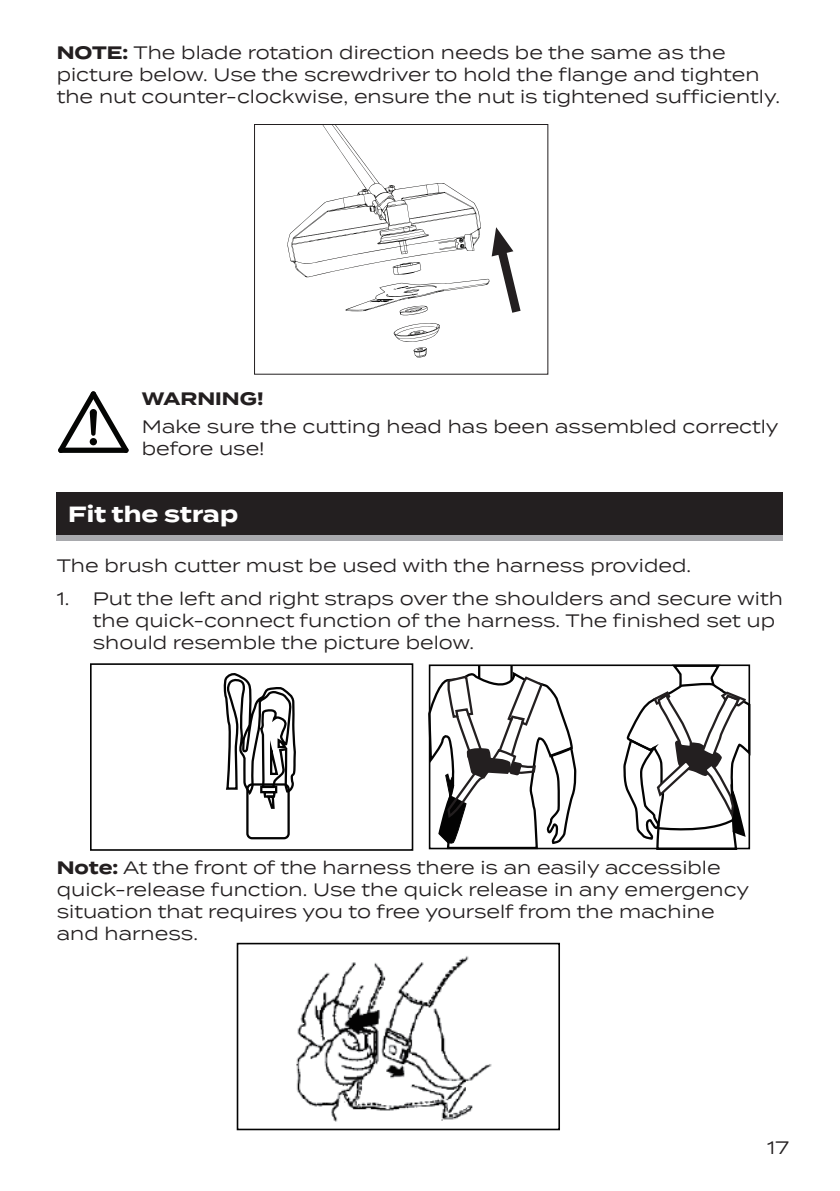
<style>
.page{position:relative;width:840px;height:1191px;background:#fff}
.page>*{position:absolute;margin:0;border:0;box-sizing:border-box;transform-origin:0 0}
.t1{font:700 22px "Termina";color:#fff}
.t2{font:18px/22px "Termina";color:#231f20}
.t3{font:700 18px "Termina";color:#231f20}
.s1{font-weight:700}
</style>
<div class="page">
<div style="left:56px;top:498px;width:726px;height:43px;background:#a8a9ad"></div>
<div style="left:56px;top:492px;width:726px;height:43px;background:#231f20"></div>
<svg style="left:58px;top:391px;width:71px;height:62px"></svg>
<div style="left:90px;top:663px;width:323px;height:187px;border:2px solid #030303"></div>
<div style="left:246px;top:783px;width:43px;height:56px;border:2px solid #030303;border-radius:5px"></div>
<svg style="left:223px;top:673px;width:73px;height:137px"></svg>
<svg style="left:428px;top:665px;width:149px;height:185px"></svg>
<svg style="left:622px;top:664px;width:129px;height:186px"></svg>
<svg style="left:393px;top:323px;width:47px;height:34px"></svg>
<div style="left:254px;top:124px;width:294px;height:250px;border:1px solid #231f20"></div>
<svg style="left:287px;top:124px;width:233px;height:192px"></svg>
<img style="left:296px;top:956px;width:196px;height:165px">
<div style="left:236px;top:942px;width:323px;height:188px;border:2px solid #030303"></div>
<p class="t2" style="left:57px;top:41px;width:724px"><span class="s1">NOTE:</span> The blade rotation direction needs be the same as the picture below. Use the screwdriver to hold the flange and tighten the nut counter-clockwise, ensure the nut is tightened sufficiently.</p>
<p class="t3" style="left:142px;top:385px;width:123px">WARNING!</p>
<p class="t2" style="left:142px;top:415px;width:638px">Make sure the cutting head has been assembled correctly before use!</p>
<p class="t1" style="left:68px;top:498px;width:171px">Fit the strap</p>
<p class="t2" style="left:57px;top:554px;width:635px">The brush cutter must be used with the harness provided.</p>
<p class="t2" style="left:93px;top:587px;width:691px;text-indent:-36px">1. Put the left and right straps over the shoulders and secure with the quick-connect function of the harness. The finished set up should resemble the picture below.</p>
<p class="t2" style="left:57px;top:856px;width:693px"><span class="s1">Note:</span> At the front of the harness there is an easily accessible quick-release function. Use the quick release in any emergency situation that requires you to free yourself from the machine and harness.</p>
<p class="t2" style="left:766px;top:1135px;width:23px">17</p>
</div>
